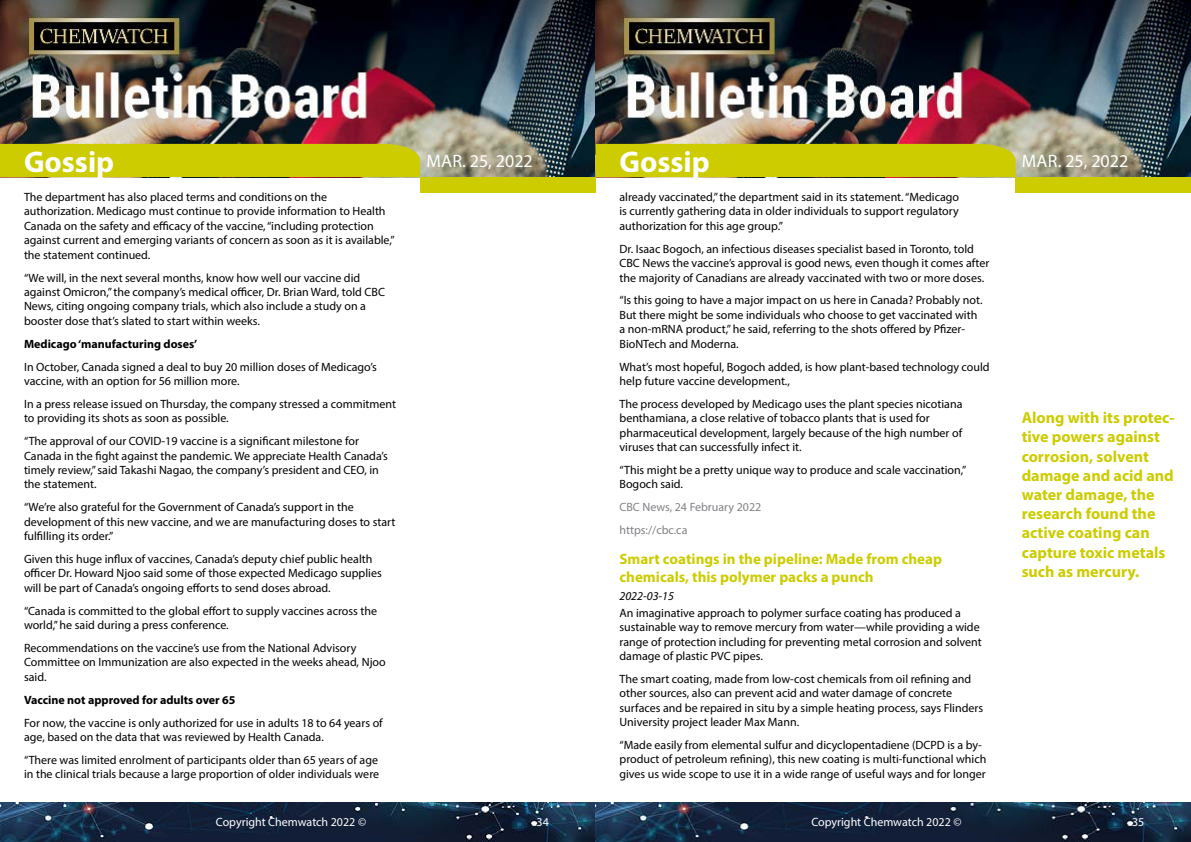
<style>
.page{position:relative;width:1191px;height:842px;background:#fff}
.page>*{position:absolute;margin:0;border:0;box-sizing:border-box;transform-origin:0 0}
.t1{font:700 30px "Myriad Pro";color:#fff}
.t2{font:18px "Myriad Pro";color:#fff}
.t3{font:700 16px/19.2px "Myriad Pro";color:#cc0}
.t4{font:700 15px/18px "Myriad Pro";color:#cc0}
.t5{font:12px/14.4px "Myriad Pro";color:#000}
.t6{font:700 12px "Myriad Pro";color:#000}
.t7{font:12px "Myriad Pro";color:#fff}
.t8{font:12px/22.9px "Myriad Pro";color:#808285}
.t9{font:italic 12px "Myriad Pro";color:#000}
</style>
<div class="page">
<img style="left:0;top:0;width:1191px;height:177px">
<div style="left:420px;top:177px;width:175px;height:15px;background:#cc0"></div>
<div style="left:1015px;top:177px;width:176px;height:15px;background:#cc0"></div>
<div style="left:0;top:144px;width:420px;height:33px;background:#cc0"></div>
<div style="left:595px;top:144px;width:420px;height:33px;background:#cc0"></div>
<img style="left:0;top:802px;width:1191px;height:40px">
<h1 class="t1" style="left:24px;top:142px;width:92px">Gossip</h1>
<h1 class="t1" style="left:619px;top:142px;width:92px">Gossip</h1>
<p class="t5" style="left:619px;top:190px;width:341px;text-align:justify">already vaccinated,” the department said in its statement. “Medicago is currently gathering data in older individuals to support regulatory authorization for this age group.”</p>
<p class="t5" style="left:619px;top:241px;width:371px">Dr. Isaac Bogoch, an infectious diseases specialist based in Toronto, told<br>CBC News the vaccine’s approval is good news, even though it comes after the majority of Canadians are already vaccinated with two or more doses.</p>
<p class="t5" style="left:619px;top:293px;width:364px">“Is this going to have a major impact on us here in Canada? Probably not.<br>But there might be some individuals who choose to get vaccinated with a non-mRNA product,” he said, referring to the shots offered by Pfizer-BioNTech and Moderna.</p>
<p class="t5" style="left:619px;top:359px;width:372px">What’s most hopeful, Bogoch added, is how plant-based technology could help future vaccine development.,</p>
<p class="t5" style="left:619px;top:396px;width:344px">The process developed by Medicago uses the plant species nicotiana benthamiana, a close relative of tobacco plants that is used for pharmaceutical development, largely because of the high number of viruses that can successfully infect it.</p>
<p class="t5" style="left:619px;top:463px;width:348px">“This might be a pretty unique way to produce and scale vaccination,”<br>Bogoch said.</p>
<p class="t8" style="left:619px;top:496px;width:143px">CBC News, 24 February 2022 https://cbc.ca</p>
<p class="t4" style="left:619px;top:550px;width:324px">Smart coatings in the pipeline: Made from cheap chemicals, this polymer packs a punch</p>
<p class="t9" style="left:619px;top:588px;width:56px">2022-03-15</p>
<p class="t5" style="left:619px;top:605px;width:364px">An imaginative approach to polymer surface coating has produced a sustainable way to remove mercury from water—while providing a wide range of protection including for preventing metal corrosion and solvent damage of plastic PVC pipes.</p>
<p class="t5" style="left:619px;top:671px;width:365px">The smart coating, made from low-cost chemicals from oil refining and other sources, also can prevent acid and water damage of concrete surfaces and be repaired in situ by a simple heating process, says Flinders University project leader Max Mann.</p>
<p class="t5" style="left:619px;top:738px;width:368px">“Made easily from elemental sulfur and dicyclopentadiene (DCPD is a by&shy;product of petroleum refining), this new coating is multi-functional which gives us wide scope to use it in a wide range of useful ways and for longer</p>
<h2 class="t2" style="left:426px;top:150px;width:108px">Mar. 25, 2022</h2>
<h2 class="t2" style="left:1022px;top:150px;width:108px">Mar. 25, 2022</h2>
<p class="t5" style="left:24px;top:190px;width:372px">The department has also placed terms and conditions on the authorization. Medicago must continue to provide information to Health Canada on the safety and efficacy of the vaccine, “including protection against current and emerging variants of concern as soon as it is available,” the statement continued.</p>
<p class="t5" style="left:24px;top:270px;width:362px">“We will, in the next several months, know how well our vaccine did against Omicron,” the company’s medical officer, Dr. Brian Ward, told CBC News, citing ongoing company trials, which also include a study on a booster dose that’s slated to start within weeks.</p>
<p class="t6" style="left:24px;top:336px;width:175px">Medicago ‘manufacturing doses’</p>
<p class="t5" style="left:24px;top:359px;width:354px">In October, Canada signed a deal to buy 20 million doses of Medicago’s vaccine, with an option for 56 million more.</p>
<p class="t5" style="left:24px;top:396px;width:374px">In a press release issued on Thursday, the company stressed a commitment to providing its shots as soon as possible.</p>
<p class="t5" style="left:24px;top:434px;width:365px">“The approval of our COVID-19 vaccine is a significant milestone for Canada in the fight against the pandemic. We appreciate Health Canada’s timely review,” said Takashi Nagao, the company’s president and CEO, in the statement.</p>
<p class="t5" style="left:24px;top:500px;width:373px">“We’re also grateful for the Government of Canada’s support in the development of this new vaccine, and we are manufacturing doses to start fulfilling its order.”</p>
<p class="t5" style="left:24px;top:552px;width:359px">Given this huge influx of vaccines, Canada’s deputy chief public health officer Dr. Howard Njoo said some of those expected Medicago supplies will be part of Canada’s ongoing efforts to send doses abroad.</p>
<p class="t5" style="left:24px;top:603px;width:355px">“Canada is committed to the global effort to supply vaccines across the world,” he said during a press conference.</p>
<p class="t5" style="left:24px;top:641px;width:363px">Recommendations on the vaccine’s use from the National Advisory<br>Committee on Immunization are also expected in the weeks ahead, Njoo said.</p>
<p class="t6" style="left:24px;top:692px;width:213px">Vaccine not approved for adults over 65</p>
<p class="t5" style="left:24px;top:715px;width:360px">For now, the vaccine is only authorized for use in adults 18 to 64 years of age, based on the data that was reviewed by Health Canada.</p>
<p class="t5" style="left:24px;top:752px;width:357px">“There was limited enrolment of participants older than 65 years of age in the clinical trials because a large proportion of older individuals were</p>
<h3 class="t3" style="left:1021px;top:408px;width:154px">Along with its protec&shy;tive powers against corrosion, solvent damage and acid and water damage, the research found the active coating can capture toxic metals such as mercury.</h3>
<p class="t7" style="left:216px;top:815px;width:152px">Copyright Chemwatch 2022 ©</p>
<p class="t7" style="left:536px;top:815px;width:14px">34</p>
<p class="t7" style="left:811px;top:815px;width:152px">Copyright Chemwatch 2022 ©</p>
<p class="t7" style="left:1132px;top:815px;width:14px">35</p>
</div>
